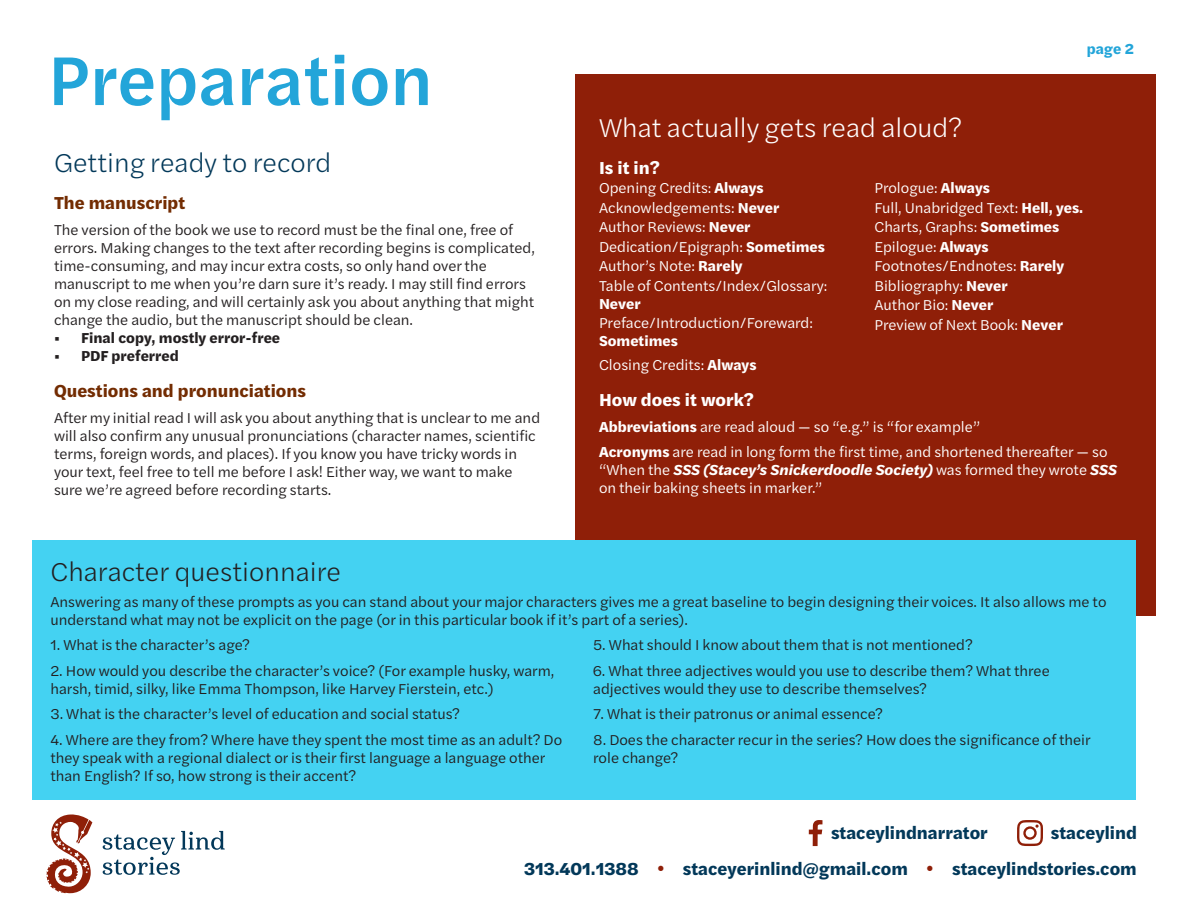
<style>
.page{position:relative;width:1188px;height:918px;background:#fff}
.page>*{position:absolute;margin:0;border:0;box-sizing:border-box;transform-origin:0 0}
.Chapter{font:500 72px "Halyard Text";color:#23a5d9}
.subheader{font:300 27px "Halyard Text";color:#fff}
.subheader-2{font:300 27px "Halyard Text";color:#231f20}
.subheader-3{font:300 27px "Halyard Text";color:#023859}
.t1{font:700 18px/36px "Halyard Text";color:#023859;text-align:right}
.t2{font:700 18px "Halyard Text";color:#732c02}
.t3{font:700 18px "Halyard Text";color:#fff}
.basic{font:15px/18px "Halyard Text";color:#231f20}
.basic-2{font:15px/18px "Halyard Text";color:#fff}
.t4{font:700 15px "Halyard Text";color:#231f20}
.t5{font:700 15px "Halyard Text";color:#23a5d9}
.s1{font-weight:700}
.s2{font-weight:700;font-style:italic}
.s3{color:#8f1f08}
</style>
<div class="page">
<svg style="left:46px;top:814px;width:46px;height:79px"></svg>
<svg style="left:103px;top:831px;width:122px;height:44px"></svg>
<svg style="left:809px;top:820px;width:13px;height:26px"></svg>
<svg style="left:1017px;top:820px;width:26px;height:26px"></svg>
<div style="left:575px;top:74px;width:581px;height:542px;background:#8f1f08"></div>
<div style="left:32px;top:540px;width:1104px;height:259px;background:#44d2f2"></div>
<p class="Chapter" style="left:48px;top:28px;width:386px">Preparation</p>
<p class="subheader-3" style="left:54px;top:144px;width:279px">Getting ready to record</p>
<p class="t2" style="left:54px;top:189px;width:133px">The manuscript</p>
<p class="basic" style="left:54px;top:220px;width:482px">The version of the book we use to record must be the final one, free of errors. Making changes to the text after recording begins is complicated, time-consuming, and may incur extra costs, so only hand over the manuscript to me when you’re darn sure it’s ready. I may still find errors on my close reading, and will certainly ask you about anything that might change the audio, but the manuscript should be clean.</p>
<p class="t4" style="left:54px;top:326px;width:228px">• Final copy, mostly error-free</p>
<p class="t4" style="left:54px;top:344px;width:126px">• PDF preferred</p>
<p class="t2" style="left:54px;top:377px;width:254px">Questions and pronunciations</p>
<p class="basic" style="left:54px;top:408px;width:488px">After my initial read I will ask you about anything that is unclear to me and will also confirm any unusual pronunciations (character names, scientific terms, foreign words, and places). If you know you have tricky words in your text, feel free to tell me before I ask! Either way, we want to make sure we’re agreed before recording starts.</p>
<p class="t5" style="left:1087px;top:37px;width:49px">page 2</p>
<p class="subheader" style="left:599px;top:109px;width:365px">What actually gets read aloud?</p>
<p class="t3" style="left:599px;top:154px;width:62px">Is it in?</p>
<p class="basic-2" style="left:599px;top:179px;width:166px">Opening Credits: <span class="s1">Always</span></p>
<p class="basic-2" style="left:599px;top:198px;width:182px">Acknowledgements: <span class="s1">Never</span></p>
<p class="basic-2" style="left:599px;top:218px;width:153px">Author Reviews: <span class="s1">Never</span></p>
<p class="basic-2" style="left:599px;top:237px;width:228px">Dedication/Epigraph: <span class="s1">Sometimes</span></p>
<p class="basic-2" style="left:599px;top:257px;width:145px">Author’s Note: <span class="s1">Rarely</span></p>
<p class="basic-2" style="left:599px;top:276px;width:230px">Table of Contents/Index/Glossary:<br><span class="s1">Never</span></p>
<p class="basic-2" style="left:599px;top:314px;width:216px">Preface/Introduction/Foreward:<br><span class="s1">Sometimes</span></p>
<p class="basic-2" style="left:874px;top:179px;width:117px">Prologue: <span class="s1">Always</span></p>
<p class="basic-2" style="left:874px;top:198px;width:210px">Full, Unabridged Text: <span class="s1">Hell, yes.</span></p>
<p class="basic-2" style="left:874px;top:218px;width:186px">Charts, Graphs: <span class="s1">Sometimes</span></p>
<p class="basic-2" style="left:874px;top:237px;width:116px">Epilogue: <span class="s1">Always</span></p>
<p class="basic-2" style="left:874px;top:257px;width:191px">Footnotes/Endnotes: <span class="s1">Rarely</span></p>
<p class="basic-2" style="left:874px;top:276px;width:135px">Bibliography: <span class="s1">Never</span></p>
<p class="basic-2" style="left:874px;top:296px;width:120px">Author Bio: <span class="s1">Never</span></p>
<p class="basic-2" style="left:874px;top:315px;width:190px">Preview of Next Book: <span class="s1">Never</span></p>
<p class="basic-2" style="left:599px;top:355px;width:159px">Closing Credits: <span class="s1">Always</span></p>
<p class="t3" style="left:599px;top:386px;width:156px">How does it work?</p>
<p class="basic-2" style="left:599px;top:417px;width:383px"><span class="s1">Abbreviations</span> are read aloud — so “e.g.” is “for example”</p>
<p class="basic-2" style="left:599px;top:442px;width:520px"><span class="s1">Acronyms</span> are read in long form the first time, and shortened thereafter — so “When the <span class="s2">SSS (Stacey’s Snickerdoodle Society)</span> was formed they wrote <span class="s2">SSS </span>on their baking sheets in marker.”</p>
<p class="subheader-2" style="left:50px;top:552px;width:292px">Character questionnaire</p>
<p class="basic" style="left:50px;top:592px;width:1058px">Answering as many of these prompts as you can stand about your major characters gives me a great baseline to begin designing their voices. It also allows me to understand what may not be explicit on the page (or in this particular book if it’s part of a series).</p>
<p class="basic" style="left:50px;top:635px;width:201px">1. What is the character’s age?</p>
<p class="basic" style="left:50px;top:661px;width:506px">2. How would you describe the character’s voice? (For example husky, warm, harsh, timid, silky, like Emma Thompson, like Harvey Fierstein, etc.)</p>
<p class="basic" style="left:50px;top:704px;width:411px">3. What is the character’s level of education and social status?</p>
<p class="basic" style="left:50px;top:730px;width:513px">4. Where are they from? Where have they spent the most time as an adult? Do they speak with a regional dialect or is their first language a language other than English? If so, how strong is their accent?</p>
<p class="basic" style="left:593px;top:635px;width:381px">5. What should I know about them that is not mentioned?</p>
<p class="basic" style="left:593px;top:661px;width:458px">6. What three adjectives would you use to describe them? What three adjectives would they use to describe themselves?</p>
<p class="basic" style="left:593px;top:704px;width:291px">7. What is their patronus or animal essence?</p>
<p class="basic" style="left:593px;top:730px;width:499px">8. Does the character recur in the series? How does the significance of their role change?</p>
<p class="t1" style="left:524px;top:813px;width:614px">staceylind<br>313.401.1388 <span class="s3">•</span> staceyerinlind@gmail.com <span class="s3">•</span> staceylindstories.com</p>
<p class="t1" style="left:831px;top:813px;width:158px">staceylindnarrator</p>
</div>
